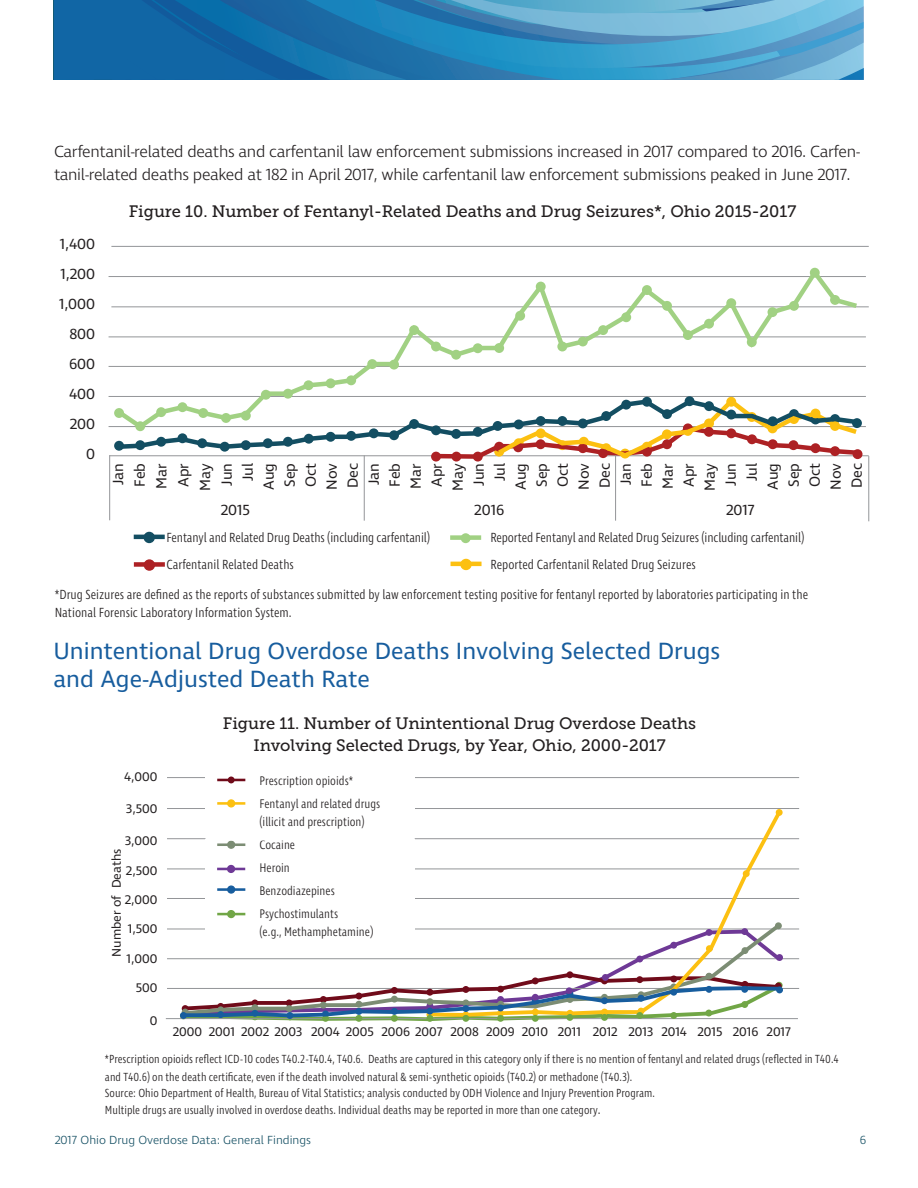
<style>
.page{position:relative;width:918px;height:1188px;background:#fff}
.page>*{position:absolute;margin:0;border:0;box-sizing:border-box;transform-origin:0 0}
.t1{font:24px/28.8px "Ingra";color:#175d9e}
.t2{font:300 16.5px/22.5px "Ingra";letter-spacing:-.02em;color:#231f20}
.t3{font:16.5px/21.6px "Museo Slab 500";color:#231f20;text-align:center}
.t4{font:15px/21.1px "Ingra";color:#231f20;text-align:right}
.t5{font:300 13.5px/29.5px "Ingra Cd";color:#231f20}
.t6{font:300 12.75px/23px "Ingra Cd";color:#231f20}
.t7{font:12.75px "Ingra";color:#231f20}
.t8{font:300 12px/18px "Ingra Cd";color:#231f20}
.t9{font:300 12px "Ingra";color:#134e62}
.s1{font-family:"Ingra"}
.s2{font-size:13.5px}
</style>
<div class="page">
<svg style="left:54px;top:0;width:810px;height:80px;background:#3588bb"></svg>
<hr style="left:167px;top:838px;width:632px;height:1px;background:#939598">
<hr style="left:109px;top:337px;width:757px;height:1px;background:#939598">
<hr style="left:111px;top:246px;width:758px;height:1px;background:#939598">
<hr style="left:109px;top:276px;width:757px;height:1px;background:#939598">
<hr style="left:111px;top:307px;width:758px;height:1px;background:#939598">
<hr style="left:109px;top:366px;width:757px;height:1px;background:#939598">
<hr style="left:109px;top:396px;width:757px;height:1px;background:#939598">
<hr style="left:109px;top:426px;width:757px;height:1px;background:#939598">
<hr style="left:110px;top:455px;width:759px;height:1px;background:#939598">
<svg style="left:114px;top:432px;width:747px;height:29px"></svg>
<svg style="left:113px;top:267px;width:749px;height:165px"></svg>
<hr style="left:615px;top:455px;width:1px;height:66px;background:#939598">
<hr style="left:868px;top:456px;width:1px;height:65px;background:#939598">
<hr style="left:364px;top:455px;width:1px;height:66px;background:#939598">
<hr style="left:109px;top:455px;width:1px;height:65px;background:#939598">
<svg style="left:461px;top:533px;width:10px;height:10px"></svg>
<div style="left:450px;top:535px;width:31px;height:5px;background:#a1d183"></div>
<div style="left:144px;top:560px;width:10px;height:10px;background:#ad2124;border-radius:50%"></div>
<div style="left:144px;top:559px;width:11px;height:12px;border:2px solid #ad2124;border-radius:50%"></div>
<div style="left:134px;top:562px;width:31px;height:5px;background:#ad2124"></div>
<div style="left:461px;top:560px;width:10px;height:9px;background:#fcc011;border-radius:50%"></div>
<div style="left:460px;top:559px;width:12px;height:11px;border:2px solid #fcc011;border-radius:50%"></div>
<hr style="left:451px;top:562px;width:31px;height:4px;background:#fcc011">
<div style="left:144px;top:533px;width:10px;height:9px;background:#134e62;border-radius:50%"></div>
<div style="left:144px;top:532px;width:11px;height:11px;border:2px solid #134e62;border-radius:50%"></div>
<hr style="left:134px;top:535px;width:31px;height:4px;background:#134e62">
<div style="left:852px;top:418px;width:10px;height:10px;background:#134e62;border-radius:50%"></div>
<div style="left:853px;top:449px;width:10px;height:10px;background:#ad2124;border-radius:50%"></div>
<hr style="left:167px;top:777px;width:632px;height:1px;background:#939598">
<hr style="left:167px;top:808px;width:632px;height:1px;background:#939598">
<hr style="left:167px;top:869px;width:632px;height:1px;background:#939598">
<hr style="left:167px;top:898px;width:632px;height:1px;background:#939598">
<hr style="left:167px;top:958px;width:632px;height:1px;background:#939598">
<hr style="left:167px;top:929px;width:632px;height:1px;background:#939598">
<div style="left:205px;top:775px;width:210px;height:13px;background:#fff"></div>
<div style="left:205px;top:798px;width:210px;height:13px;background:#fff"></div>
<div style="left:205px;top:867px;width:210px;height:13px;background:#fff"></div>
<div style="left:205px;top:890px;width:210px;height:13px;background:#fff"></div>
<hr style="left:167px;top:988px;width:632px;height:1px;background:#939598">
<hr style="left:166px;top:1018px;width:632px;height:1px;background:#939598">
<div style="left:228px;top:777px;width:7px;height:6px;background:#700b1a;border-radius:50%"></div>
<hr style="left:217px;top:779px;width:28px;height:2px;background:#700b1a">
<div style="left:228px;top:800px;width:7px;height:7px;background:#fcc011;border-radius:50%"></div>
<div style="left:227px;top:799px;width:8px;height:9px;border:1px solid #fcc011;border-radius:50%"></div>
<hr style="left:217px;top:802px;width:28px;height:3px;background:#fcc011">
<div style="left:228px;top:841px;width:7px;height:7px;background:#7c8d74;border-radius:50%"></div>
<div style="left:227px;top:841px;width:8px;height:8px;border:1px solid #7c8d74;border-radius:50%"></div>
<hr style="left:217px;top:843px;width:28px;height:3px;background:#7c8d74">
<div style="left:228px;top:886px;width:7px;height:7px;background:#175d9e;border-radius:50%"></div>
<div style="left:227px;top:885px;width:8px;height:9px;border:1px solid #175d9e;border-radius:50%"></div>
<hr style="left:217px;top:888px;width:28px;height:3px;background:#175d9e">
<div style="left:228px;top:911px;width:7px;height:7px;background:#71a646;border-radius:50%"></div>
<div style="left:227px;top:910px;width:8px;height:8px;border:1px solid #71a646;border-radius:50%"></div>
<hr style="left:217px;top:913px;width:28px;height:2px;background:#71a646">
<div style="left:228px;top:866px;width:7px;height:6px;background:#6e3996;border-radius:50%"></div>
<div style="left:227px;top:865px;width:8px;height:8px;border:1px solid #6e3996;border-radius:50%"></div>
<hr style="left:217px;top:868px;width:28px;height:2px;background:#6e3996">
<svg style="left:179px;top:928px;width:247px;height:32px"></svg>
<svg style="left:426px;top:809px;width:358px;height:161px"></svg>
<div style="left:776px;top:954px;width:7px;height:7px;background:#6e3996;border-radius:50%"></div>
<div style="left:741px;top:928px;width:7px;height:7px;background:#6e3996;border-radius:50%"></div>
<div style="left:706px;top:929px;width:7px;height:7px;background:#6e3996;border-radius:50%"></div>
<div style="left:670px;top:942px;width:7px;height:7px;background:#6e3996;border-radius:50%"></div>
<div style="left:636px;top:956px;width:7px;height:6px;background:#6e3996;border-radius:50%"></div>
<svg style="left:179px;top:970px;width:607px;height:52px"></svg>
<hr style="left:205px;top:837px;width:210px;height:3px;background:#fff">
<div style="left:706px;top:973px;width:7px;height:7px;background:#7c8d74;border-radius:50%"></div>
<p class="t2" style="left:54px;top:141px;width:808px">Carfentanil-related deaths and carfentanil law enforcement submissions increased in 2017 compared to 2016. Carfen&shy;tanil-related deaths peaked at 182 in April 2017, while carfentanil law enforcement submissions peaked in June 2017.</p>
<h2 class="t3" style="left:129px;top:201px;width:669px">Figure 10. Number of Fentanyl-Related Deaths and Drug Seizures*, Ohio 2015-2017</h2>
<p class="t4" style="left:59px;top:230px;width:38px;line-height:30px">1,400<br>1,200<br>1,000<br>800<br>600<br>400<br>200<br>0</p>
<p class="t4" style="left:108px;top:491px;width:29px;rotate:-90deg">Jan<br>Feb<br>Mar<br>Apr<br>May<br>Jun<br>Jul<br>Aug<br>Sep<br>Oct<br>Nov<br>Dec<br>Jan<br>Feb<br>Mar<br>Apr<br>May<br>Jun<br>Jul<br>Aug<br>Sep<br>Oct<br>Nov<br>Dec<br>Jan<br>Feb<br>Mar<br>Apr<br>May<br>Jun<br>Jul<br>Aug<br>Sep<br>Oct<br>Nov<br>Dec</p>
<p class="t4" style="left:221px;top:500px;width:31px">2015</p>
<p class="t4" style="left:474px;top:500px;width:31px">2016</p>
<p class="t4" style="left:726px;top:500px;width:30px">2017</p>
<p class="t5" style="left:166px;top:523px;width:265px">Fentanyl and Related Drug Deaths (including carfentanil)</p>
<p class="t5" style="left:490px;top:523px;width:316px">Reported Fentanyl and Related Drug Seizures (including carfentanil)</p>
<p class="t5" style="left:166px;top:550px;width:129px">Carfentanil Related Deaths</p>
<p class="t5" style="left:55px;top:550px;width:755px;text-indent:436px">Reported Carfentanil Related Drug Seizures<br>*Drug Seizures are defined as the reports of substances submitted by law enforcement testing positive for fentanyl reported by laboratories participating in the</p>
<p class="t5" style="left:55px;top:598px;width:238px">National Forensic Laboratory Information System.</p>
<h1 class="t1" style="left:53px;top:637px;width:668px">Unintentional Drug Overdose Deaths Involving Selected Drugs and Age-Adjusted Death Rate</h1>
<h2 class="t3" style="left:223px;top:713px;width:475px">Figure 11. Number of Unintentional Drug Overdose Deaths<br>Involving Selected Drugs, by Year, Ohio, 2000-2017</h2>
<p class="t7" style="left:124px;top:769px;width:35px">4,000</p>
<p class="t7" style="left:126px;top:801px;width:33px">3,500</p>
<p class="t7" style="left:125px;top:833px;width:34px">3,000</p>
<p class="t7" style="left:126px;top:862px;width:33px">2,500</p>
<p class="t7" style="left:125px;top:892px;width:34px">2,000</p>
<p class="t7" style="left:128px;top:921px;width:31px">1,500</p>
<p class="t7" style="left:127px;top:951px;width:32px">1,000</p>
<p class="t7" style="left:136px;top:980px;width:23px">500</p>
<p class="t7" style="left:150px;top:1013px;width:9px">0</p>
<p class="t6" style="left:259px;top:770px;width:122px">Prescription opioids*<br>Fentanyl and related drugs</p>
<p class="t6" style="left:259px;top:811px;width:107px">(illicit and prescription)<br>Cocaine<br>Heroin<br>Benzodiazepines<br>Psychostimulants</p>
<p class="t6" style="left:259px;top:921px;width:116px">(e.g., Methamphetamine<span class="s1">)</span></p>
<p class="t7" style="left:109px;top:957px;width:110px;rotate:-90deg">Number of Deaths</p>
<p class="t7" style="left:173px;top:1024px;width:620px">2000 2001 2002 2003 2004 2005 2006 2007 2008 2009 2010 2011 2012 2013 2014 2015 2016 2017</p>
<p class="t8" style="left:105px;top:1050px;width:735px">*Prescription opioids reflect ICD-10 codes T40.2-T40.4, T40.6. Deaths are captured in this category only if there is no mention of fentanyl and related drugs (reflected in T40.4 and T40.6) on the death certificate, even if the death involved natural &amp; semi-synthetic opioids (T40.2) or methadone (T40.3).</p>
<p class="t8" style="left:105px;top:1085px;width:552px;line-height:16.5px">Source: Ohio Department of Health, Bureau of Vital Statistics; analysis conducted by ODH Violence and Injury Prevention Program.<br>Multiple drugs are usually involved in overdose deaths. Individual deaths may be reported in more than one category<span class="s2">.</span></p>
<p class="t9" style="left:55px;top:1132px;width:258px">2017 Ohio Drug Overdose Data: General Findings</p>
<p class="t9" style="left:860px;top:1132px;width:8px">6</p>
</div>
